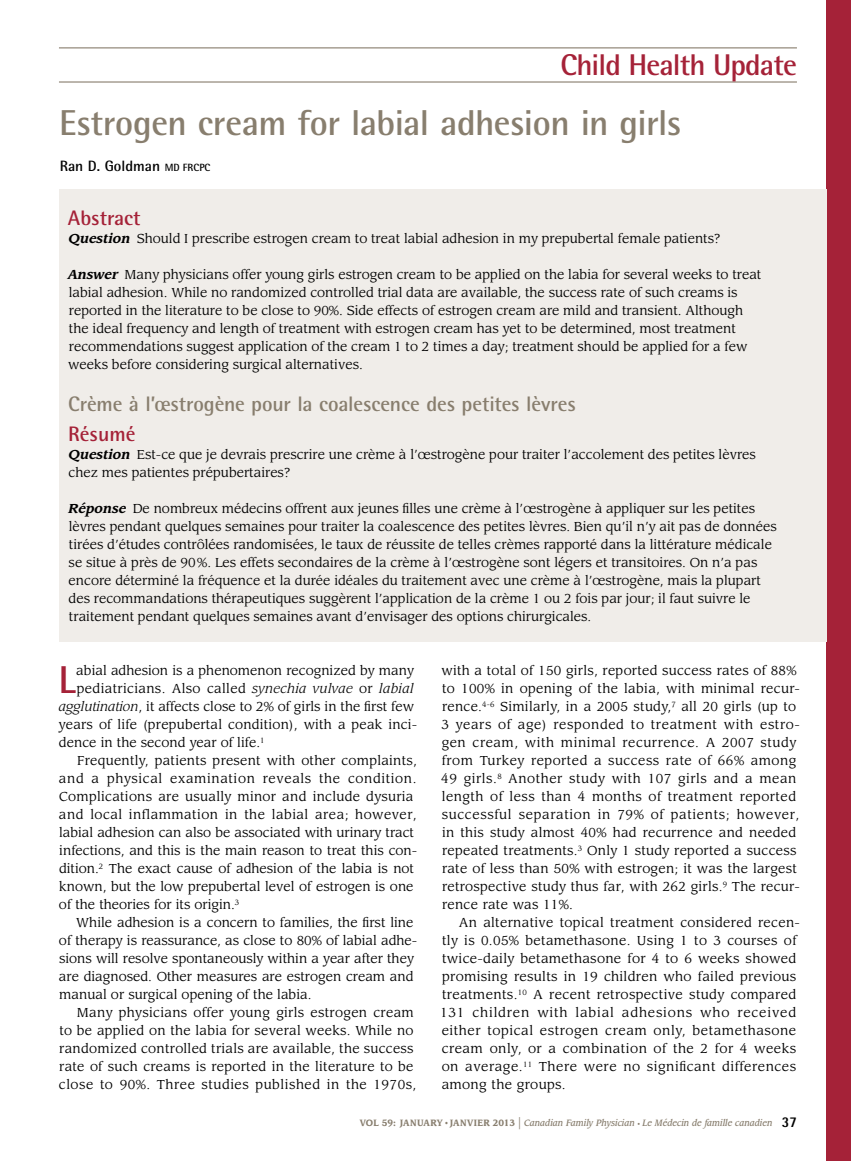
<style>
.page{position:relative;width:851px;height:1161px;background:#fff}
.page>*{position:absolute;margin:0;border:0;box-sizing:border-box;transform-origin:0 0}
.t1{font:700 38.85px "Rotis Semi Sans Std";color:#a52238}
.t2{font:700 36px "Rotis Semi Sans Std";letter-spacing:-.015em;color:#887e6e}
.t3{font:700 30px "Rotis Semi Sans Std";letter-spacing:-.03em;color:#a52238}
.t4{font:700 21px "Rotis Semi Sans Std";letter-spacing:-.005em;color:#887e6e}
.t5{font:700 21px "Rotis Semi Sans Std";color:#a52238}
.t6{font:700 15px "Rotis Semi Sans Std";color:#000}
.t7{font:12.75px/18px "Leawood Std";color:#000}
.t8{font:12.75px/18px "Leawood Std";letter-spacing:.025em;color:#000}
.t9{font:12.75px "Leawood Std";letter-spacing:.02em;color:#000}
.t10{font:12.75px "Leawood Std";letter-spacing:.035em;color:#000}
.t11{font:12.75px "Leawood Std";letter-spacing:.05em;color:#000}
.t12{font:12.75px "Leawood Std";letter-spacing:.04em;color:#000}
.t13{font:italic 500 9px "Leawood Std";color:#887e6e;scale:.9 1}
.s1{font-size:10.5px}
.s2{font-weight:700;font-style:italic}
.s3{font-style:italic}
.s4{font-weight:700;font-style:normal}
.s5{font-family:"Times";font-weight:400;font-style:normal}
.s6{font-weight:400;font-style:normal;font-size:15px}
.s7{font-style:normal;font-size:6px}
.s8{font-family:"Rotis Semi Sans Std";font-weight:800;font-style:normal;font-size:15px;color:#000}
</style>
<div class="page">
<div style="left:826px;top:0;width:24px;height:1161px;background:#a52238"></div>
<hr style="left:59px;top:47px;width:737px;height:1px;background:#887e6e">
<hr style="left:59px;top:81px;width:737px;height:2px;background:#887e6e">
<div style="left:59px;top:189px;width:767px;height:453px;background:#f0ede9"></div>
<h3 class="t3" style="left:560px;top:47px;width:238px">Child Health Update</h3>
<h2 class="t2" style="left:59px;top:101px;width:623px">Estrogen cream for labial adhesion in girls</h2>
<p class="t6" style="left:60px;top:157px;width:152px">Ran D. Goldman <span class="s1">MD FRCPC</span></p>
<h3 class="t5" style="left:68px;top:205px;width:74px">Abstract</h3>
<p class="t7" style="left:68px;top:230px;width:653px"><span class="s2">Question</span> Should I prescribe estrogen cream to treat labial adhesion in my prepubertal female patients?</p>
<p class="t7" style="left:68px;top:266px;width:694px"><span class="s2">Answer</span> Many physicians offer young girls estrogen cream to be applied on the labia for several weeks to treat labial adhesion. While no randomized controlled trial data are available, the success rate of such creams is reported in the literature to be close to 90%. Side effects of estrogen cream are mild and transient. Although the ideal frequency and length of treatment with estrogen cream has yet to be determined, most treatment recommendations suggest application of the cream 1 to 2 times a day; treatment should be applied for a few weeks before considering surgical alternatives.</p>
<h3 class="t4" style="left:68px;top:391px;width:509px">Crème à l’œstrogène pour la coalescence des petites lèvres</h3>
<h3 class="t5" style="left:68px;top:421px;width:69px">Résumé</h3>
<p class="t7" style="left:68px;top:446px;width:689px"><span class="s2">Question</span> Est-ce que je devrais prescrire une crème à l’œstrogène pour traiter l’accolement des petites lèvres chez mes patientes prépubertaires?</p>
<p class="t7" style="left:69px;top:500px;width:709px"><span class="s2">Réponse</span> De nombreux médecins offrent aux jeunes filles une crème à l’œstrogène à appliquer sur les petites lèvres pendant quelques semaines pour traiter la coalescence des petites lèvres. Bien qu’il n’y ait pas de données tirées d’études contrôlées randomisées, le taux de réussite de telles crèmes rapporté dans la littérature médicale se situe à près de 90%. Les effets secondaires de la crème à l’œstrogène sont légers et transitoires. On n’a pas encore déterminé la fréquence et la durée idéales du traitement avec une crème à l’œstrogène, mais la plupart des recommandations thérapeutiques suggèrent l’application de la crème 1 ou 2 fois par jour; il faut suivre le traitement pendant quelques semaines avant d’envisager des options chirurgicales.</p>
<h1 class="t1" style="left:59px;top:656px;width:19px">L</h1>
<p class="t7" style="left:76px;top:662px;width:339px">abial adhesion is a phenomenon recognized by many</p>
<p class="t8" style="left:77px;top:680px;width:338px">pediatricians. Also called <span class="s3">synechia vulvae</span> or <span class="s3">labial</span></p>
<p class="t7" style="left:59px;top:698px;width:356px"><span class="s3">agglutination</span>, it affects close to 2% of girls in the first few</p>
<p class="t7" style="left:59px;top:716px;width:360px">years of life (prepubertal condition), with a peak inci-</p>
<p class="t7" style="left:59px;top:734px;width:207px">dence in the second year of life.<sup>1</sup></p>
<p class="t9" style="left:77px;top:753px;width:341px">Frequently, patients present with other complaints,</p>
<p class="t11" style="left:59px;top:771px;width:359px">and a physical examination reveals the condition.</p>
<p class="t9" style="left:59px;top:789px;width:356px">Complications are usually minor and include dysuria</p>
<p class="t10" style="left:59px;top:807px;width:359px">and local inflammation in the labial area; however,</p>
<p class="t7" style="left:59px;top:824px;width:356px">labial adhesion can also be associated with urinary tract</p>
<p class="t7" style="left:59px;top:842px;width:359px">infections, and this is the main reason to treat this con-</p>
<p class="t7" style="left:59px;top:860px;width:356px">dition.<sup>2</sup> The exact cause of adhesion of the labia is not</p>
<p class="t7" style="left:59px;top:878px;width:356px">known, but the low prepubertal level of estrogen is one</p>
<p class="t7" style="left:59px;top:896px;width:182px">of the theories for its origin.<sup>3</sup></p>
<p class="t7" style="left:76px;top:914px;width:339px">While adhesion is a concern to families, the first line</p>
<p class="t7" style="left:59px;top:932px;width:360px">of therapy is reassurance, as close to 80% of labial adhe-</p>
<p class="t7" style="left:59px;top:950px;width:356px">sions will resolve spontaneously within a year after they</p>
<p class="t7" style="left:59px;top:968px;width:356px">are diagnosed. Other measures are estrogen cream and</p>
<p class="t7" style="left:59px;top:986px;width:254px">manual or surgical opening of the labia.</p>
<p class="t8" style="left:77px;top:1004px;width:338px">Many physicians offer young girls estrogen cream</p>
<p class="t9" style="left:59px;top:1023px;width:356px">to be applied on the labia for several weeks. While no</p>
<p class="t9" style="left:59px;top:1041px;width:356px">randomized controlled trials are available, the success</p>
<p class="t9" style="left:59px;top:1059px;width:356px">rate of such creams is reported in the literature to be</p>
<p class="t12" style="left:59px;top:1077px;width:359px">close to 90%. Three studies published in the 1970s,</p>
<p class="t8" style="left:441px;top:662px;width:360px">with a total of 150 girls, reported success rates of 88% to 100% in opening of the labia, with minimal recur&shy;rence.<sup>4-6</sup> Similarly, in a 2005 study,<sup>7</sup> all 20 girls (up to 3 years of age) responded to treatment with estro&shy;gen cream, with minimal recurrence. A 2007 study from Turkey reported a success rate of 66% among 49 girls.<sup>8</sup> Another study with 107 girls and a mean length of less than 4 months of treatment reported successful separation in 79% of patients; however, in this study almost 40% had recurrence and needed repeated treatments.<sup>3</sup> Only 1 study reported a success rate of less than 50% with estrogen; it was the largest retrospective study thus far, with 262 girls.<sup>9</sup> The recur&shy;rence rate was 11%.</p>
<p class="t8" style="left:440px;top:914px;width:361px;text-indent:19px">An alternative topical treatment considered recen&shy;tly is 0.05% betamethasone. Using 1 to 3 courses of twice-daily betamethasone for 4 to 6 weeks showed promising results in 19 children who failed previous treatments.<sup>10</sup> A recent retrospective study compared 131 children with labial adhesions who received either topical estrogen cream only, betamethasone cream only, or a combination of the 2 for 4 weeks on average.<sup>11</sup> There were no significant differences among the groups.</p>
<p class="t13" style="left:360px;top:1118px;width:487px"><span class="s4">VOL 59: JANUARY</span> <span class="s5">•</span> <span class="s4">JANVIER 2013</span> <span class="s6">|</span> Canadian Family Physician <span class="s7">•</span> Le Médecin de famille canadien <span class="s8">37</span></p>
</div>
